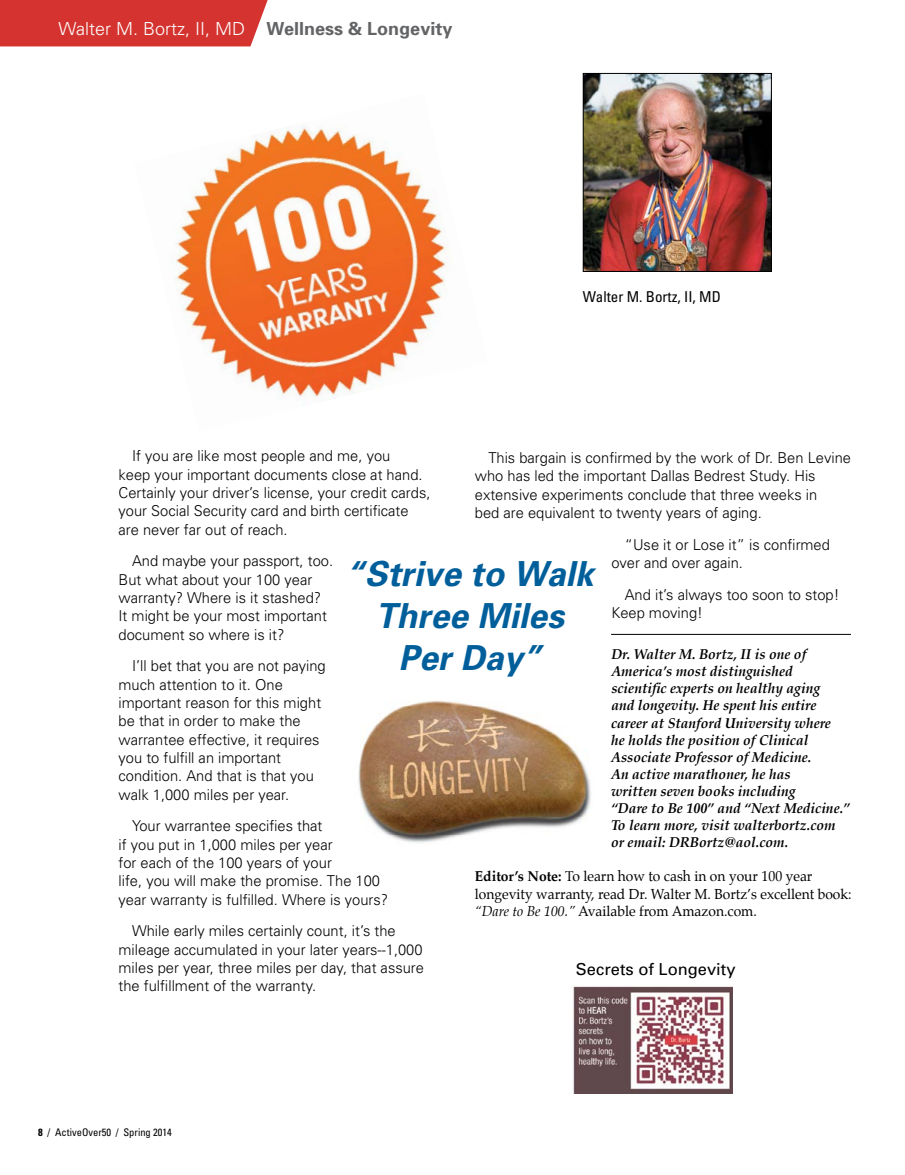
<style>
.page{position:relative;width:905px;height:1175px;background:#fff}
.page>*{position:absolute;margin:0;border:0;box-sizing:border-box;transform-origin:0 0}
.t1{font:italic 700 34.5px/42px "Univers";color:#005f9b;text-align:center}
.t2{font:300 18px "Univers";color:#fff}
.t3{font:16.5px "Univers";color:#000}
.t4{font:300 15px/18.3px "Univers";color:#000}
.t5{font:condensed 15px "Univers";color:#000}
.t6{font:italic 700 14.25px/17.1px "Palatino";color:#000}
.t7{font:14.25px/17.1px "Palatino";color:#000}
.t8{font:condensed 10.5px "Univers LT Std";color:#000}
.s1{font-weight:700;color:#636466}
.s2{font-weight:700}
.s3{font-style:italic}
</style>
<div class="page">
<img style="left:171px;top:124px;width:278px;height:275px">
<hr style="left:611px;top:634px;width:239px;height:1px;background:#000">
<img style="left:585px;top:75px;width:184px;height:195px">
<div style="left:583px;top:73px;width:188px;height:199px;border:1px solid #000"></div>
<div style="left:0;top:0;width:268px;height:46px;background:#d4332f"></div>
<img style="left:573px;top:986px;width:159px;height:107px">
<img style="left:358px;top:700px;width:233px;height:143px">
<p class="t2" style="left:58px;top:18px;width:395px">Walter M. Bortz, II, MD <span class="s1">Wellness &amp; Longevity</span></p>
<p class="t5" style="left:583px;top:287px;width:139px">Walter M. Bortz, II, MD</p>
<p class="t4" style="left:118px;top:446px;width:313px;text-indent:14px">If you are like most people and me, you<br>keep your important documents close at hand.<br>Certainly your driver’s license, your credit cards, your Social Security card and birth certificate are never far out of reach.</p>
<p class="t4" style="left:118px;top:551px;width:216px;text-indent:13px">And maybe your passport, too.<br>But what about your 100 year warranty? Where is it stashed?<br>It might be your most important document so where is it?</p>
<p class="t4" style="left:118px;top:656px;width:209px;text-indent:13px">I’ll bet that you are not paying much attention to it. One important reason for this might be that in order to make the warrantee effective, it requires you to fulfill an important condition. And that is that you walk 1,000 miles per year.</p>
<p class="t4" style="left:118px;top:816px;width:271px;text-indent:13px">Your warrantee specifies that<br>if you put in 1,000 miles per year<br>for each of the 100 years of your<br>life, you will make the promise. The 100 year warranty is fulfilled. Where is yours?</p>
<p class="t4" style="left:118px;top:921px;width:307px;text-indent:13px">While early miles certainly count, it’s the mileage accumulated in your later years--1,000 miles per year, three miles per day, that assure the fulfillment of the warranty.</p>
<p class="t4" style="left:475px;top:448px;width:377px;text-indent:14px">This bargain is confirmed by the work of Dr. Ben Levine who has led the important Dallas Bedrest Study. His extensive experiments conclude that three weeks in<br>bed are equivalent to twenty years of aging.</p>
<p class="t4" style="left:611px;top:535px;width:220px;text-indent:13px">“Use it or Lose it” is confirmed over and over again.</p>
<p class="t4" style="left:611px;top:585px;width:230px;text-indent:13px">And it’s always too soon to stop!<br>Keep moving!</p>
<p class="t6" style="left:611px;top:645px;width:240px">Dr. Walter M. Bortz, II is one of America’s most distinguished scientific experts on healthy aging<br>and longevity. He spent his entire career at Stanford University where<br>he holds the position of Clinical Associate Professor of Medicine.<br>An active marathoner, he has<br>written seven books including<br>“Dare to Be 100” and “Next Medicine.” To learn more, visit walterbortz.com or email: DRBortz@aol.com.</p>
<p class="t7" style="left:475px;top:868px;width:378px"><span class="s2">Editor’s Note:</span> To learn how to cash in on your 100 year longevity warranty, read Dr. Walter M. Bortz’s excellent book: <span class="s3">“Dare to Be 100.”</span> Available from Amazon.com.</p>
<h1 class="t1" style="left:346px;top:551px;width:249px">“Strive to Walk<br>Three Miles<br>Per Day”</h1>
<p class="t3" style="left:576px;top:958px;width:161px">Secrets of Longevity</p>
<p class="t8" style="left:38px;top:1125px;width:135px"><span class="s2">8</span> / ActiveOver50 / Spring 2014</p>
</div>
